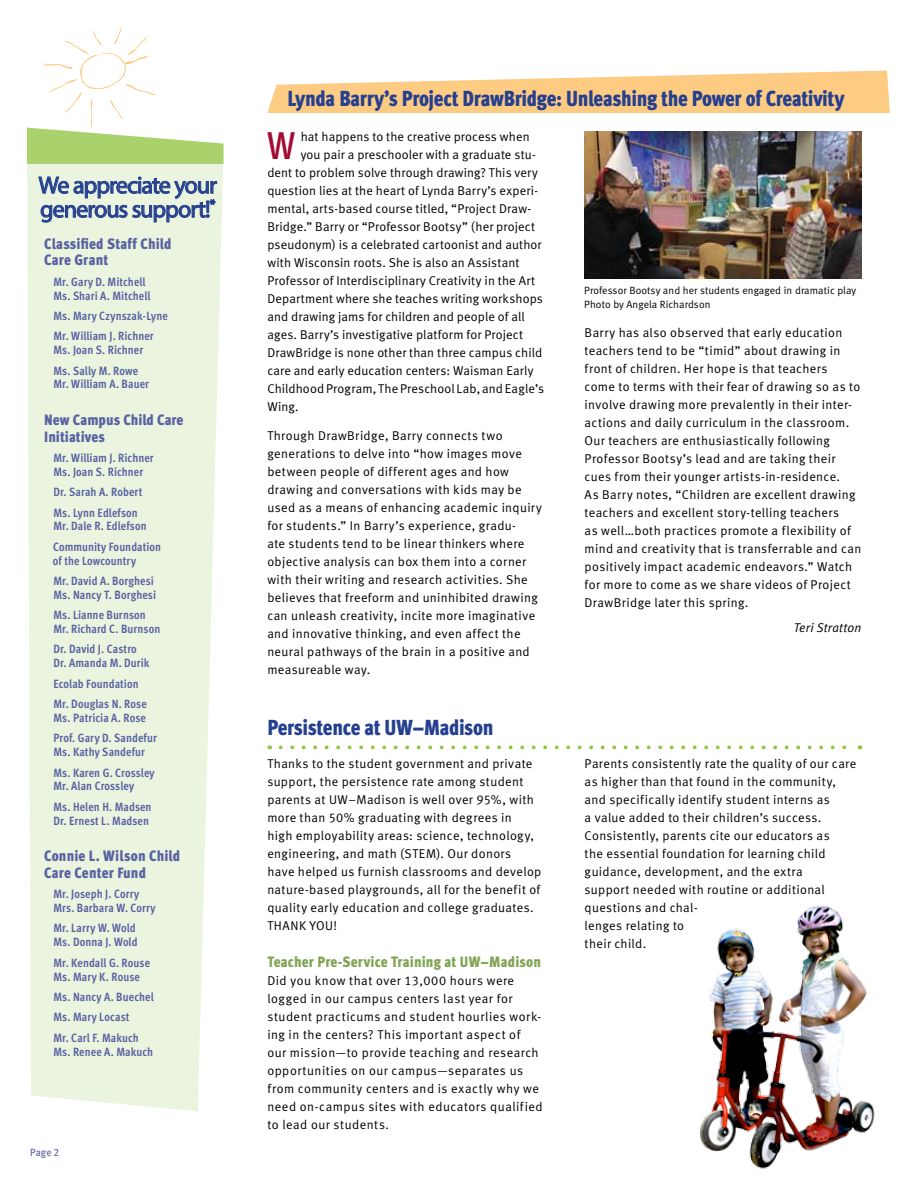
<style>
.page{position:relative;width:918px;height:1188px;background:#fff}
.page>*{position:absolute;margin:0;border:0;box-sizing:border-box;transform-origin:0 0}
.T1_Drop{font:38.85px "Meta Cond Medium LF";color:#a30b35}
.H2_Side_Bar{font:24px/24px "Myriad Pro";letter-spacing:-.04em;color:#25408f}
.H3_Inside_Head{font:21.75px "Meta Cond Black LF";letter-spacing:-.015em;color:#25408f}
.Donor_Category{font:15px/16.5px "Meta Cond Black LF";letter-spacing:.005em;color:#5962a2}
.Donor_Category-2{font:15px "Meta Cond Black LF";letter-spacing:.01em;color:#82a455}
.T1_Drop-2{font:12.75px/18px "Meta Normal LF";letter-spacing:.025em;color:#000}
.T1{font:12.75px/18px "Meta Normal LF";letter-spacing:.03em;color:#000}
.T1_no_drop{font:12.75px/18px "Meta Normal LF";letter-spacing:.04em;color:#000}
.T1_Drop-3{font:12.75px "Meta Normal LF";letter-spacing:.005em;color:#000}
.by_line{font:italic 12.75px "Meta Normal LF";letter-spacing:.01em;color:#000}
.Donor_name{font:12px/13.8px "Meta Cond Bold LF";letter-spacing:.005em;color:#5962a2}
.Photo_Caption{font:10.5px/13.5px "Meta Normal LF";letter-spacing:.01em;color:#000}
.S1{font:10.5px "Meta Medium LF";color:#6c70ab;scale:.95 1}
</style>
<div class="page">
<svg style="left:27px;top:164px;width:196px;height:947px;background:#ecf4e0"></svg>
<svg style="left:27px;top:27px;width:196px;height:137px"></svg>
<svg style="left:267px;top:70px;width:623px;height:43px"></svg>
<svg style="left:281px;top:746px;width:565px;height:3px"></svg>
<svg style="left:38px;top:173px;width:179px;height:51px;background:#bfcccc"></svg>
<img style="left:585px;top:132px;width:276px;height:147px">
<img style="left:700px;top:906px;width:175px;height:263px">
<p class="H2_Side_Bar" style="left:39px;top:173px;width:180px">We appreciate your generous support!<sup>*</sup></p>
<p class="Donor_Category" style="left:44px;top:235px;width:129px">Classified Staff Child<br>Care Grant</p>
<p class="Donor_name" style="left:53px;top:275px;width:99px">Mr. Gary D. Mitchell<br>Ms. Shari A. Mitchell</p>
<p class="Donor_name" style="left:53px;top:309px;width:116px">Ms. Mary Czynszak-Lyne</p>
<p class="Donor_name" style="left:53px;top:329px;width:102px">Mr. William J. Richner<br>Ms. Joan S. Richner</p>
<p class="Donor_name" style="left:53px;top:363px;width:97px">Ms. Sally M. Rowe<br>Mr. William A. Bauer</p>
<p class="Donor_Category" style="left:44px;top:412px;width:141px">New Campus Child Care<br>Initiatives</p>
<p class="Donor_name" style="left:53px;top:451px;width:102px">Mr. William J. Richner<br>Ms. Joan S. Richner</p>
<p class="Donor_name" style="left:53px;top:485px;width:91px">Dr. Sarah A. Robert</p>
<p class="Donor_name" style="left:53px;top:505px;width:95px">Ms. Lynn Edlefson<br>Mr. Dale R. Edlefson</p>
<p class="Donor_name" style="left:53px;top:540px;width:110px">Community Foundation of the Lowcountry</p>
<p class="Donor_name" style="left:53px;top:574px;width:104px">Mr. David A. Borghesi<br>Ms. Nancy T. Borghesi</p>
<p class="Donor_name" style="left:53px;top:608px;width:108px">Ms. Lianne Burnson<br>Mr. Richard C. Burnson</p>
<p class="Donor_name" style="left:53px;top:642px;width:98px">Dr. David J. Castro<br>Dr. Amanda M. Durik</p>
<p class="Donor_name" style="left:53px;top:677px;width:87px">Ecolab Foundation</p>
<p class="Donor_name" style="left:53px;top:697px;width:95px">Mr. Douglas N. Rose<br>Ms. Patricia A. Rose</p>
<p class="Donor_name" style="left:53px;top:731px;width:105px">Prof. Gary D. Sandefur<br>Ms. Kathy Sandefur</p>
<p class="Donor_name" style="left:53px;top:765px;width:103px">Ms. Karen G. Crossley<br>Mr. Alan Crossley</p>
<p class="Donor_name" style="left:53px;top:800px;width:100px">Ms. Helen H. Madsen<br>Dr. Ernest L. Madsen</p>
<p class="Donor_Category" style="left:44px;top:848px;width:138px">Connie L. Wilson Child<br>Care Center Fund</p>
<p class="Donor_name" style="left:53px;top:887px;width:104px">Mr. Joseph J. Corry<br>Mrs. Barbara W. Corry</p>
<p class="Donor_name" style="left:53px;top:921px;width:86px">Mr. Larry W. Wold<br>Ms. Donna J. Wold</p>
<p class="Donor_name" style="left:53px;top:956px;width:98px">Mr. Kendall G. Rouse<br>Ms. Mary K. Rouse</p>
<p class="Donor_name" style="left:53px;top:990px;width:102px">Ms. Nancy A. Buechel</p>
<p class="Donor_name" style="left:53px;top:1010px;width:78px">Ms. Mary Locast</p>
<p class="Donor_name" style="left:53px;top:1030px;width:101px">Mr. Carl F. Makuch<br>Ms. Renee A. Makuch</p>
<p class="S1" style="left:30px;top:1146px;width:32px">Page 2</p>
<p class="H3_Inside_Head" style="left:287px;top:86px;width:558px">Lynda Barry’s Project DrawBridge: Unleashing the Power of Creativity</p>
<p class="T1_Drop" style="left:267px;top:123px;width:29px">W</p>
<p class="T1_Drop-2" style="left:301px;top:128px;width:230px">hat happens to the creative process when</p>
<p class="T1_Drop-2" style="left:301px;top:146px;width:237px">you pair a preschooler with a graduate stu-</p>
<p class="T1_Drop-2" style="left:267px;top:164px;width:272px">dent to problem solve through drawing? This very</p>
<p class="T1_Drop-2" style="left:267px;top:182px;width:272px">question lies at the heart of Lynda Barry’s experi-</p>
<p class="T1_Drop-2" style="left:267px;top:200px;width:265px">mental, arts-based course titled, “Project Draw-</p>
<p class="T1_Drop-2" style="left:267px;top:218px;width:269px">Bridge.” Barry or “Professor Bootsy” (her project</p>
<p class="T1_Drop-2" style="left:267px;top:236px;width:276px">pseudonym) is a celebrated cartoonist and author</p>
<p class="T1_Drop-2" style="left:267px;top:254px;width:254px">with Wisconsin roots. She is also an Assistant</p>
<p class="T1_Drop-2" style="left:267px;top:272px;width:269px">Professor of Interdisciplinary Creativity in the Art</p>
<p class="T1_Drop-2" style="left:267px;top:290px;width:277px">Department where she teaches writing workshops</p>
<p class="T1_Drop-3" style="left:267px;top:309px;width:259px">and drawing jams for children and people of all</p>
<p class="T1_Drop-2" style="left:267px;top:326px;width:257px">ages. Barry’s investigative platform for Project</p>
<p class="T1_Drop-2" style="left:267px;top:344px;width:276px">DrawBridge is none other than three campus child</p>
<p class="T1_Drop-2" style="left:267px;top:362px;width:268px">care and early education centers: Waisman Early</p>
<p class="T1_Drop-2" style="left:267px;top:380px;width:278px">Childhood Program, The Preschool Lab, and Eagle’s</p>
<p class="T1_Drop-2" style="left:267px;top:398px;width:33px">Wing.</p>
<p class="T1" style="left:267px;top:426px;width:276px">Through DrawBridge, Barry connects two generations to delve into “how images move between people of different ages and how drawing and conversations with kids may be used as a means of enhancing academic inquiry for students.” In Barry’s experience, gradu-<br>ate students tend to be linear thinkers where objective analysis can box them into a corner with their writing and research activities. She believes that freeform and uninhibited drawing can unleash creativity, incite more imaginative and innovative thinking, and even affect the neural pathways of the brain in a positive and measureable way.</p>
<p class="H3_Inside_Head" style="left:267px;top:715px;width:228px">Persistence at UW–Madison</p>
<p class="T1_Drop-2" style="left:267px;top:755px;width:276px">Thanks to the student government and private support, the persistence rate among student parents at UW–Madison is well over 95%, with more than 50% graduating with degrees in<br>high employability areas: science, technology, engineering, and math (STEM). Our donors have helped us furnish classrooms and develop nature-based playgrounds, all for the benefit of quality early education and college graduates.<br>THANK YOU!</p>
<p class="Donor_Category-2" style="left:267px;top:953px;width:275px">Teacher Pre-Service Training at UW–Madison</p>
<p class="T1_no_drop" style="left:267px;top:971px;width:277px">Did you know that over 13,000 hours were logged in our campus centers last year for student practicums and student hourlies work&shy;ing in the centers? This important aspect of<br>our mission—to provide teaching and research opportunities on our campus—separates us from community centers and is exactly why we need on-campus sites with educators qualified to lead our students.</p>
<p class="Photo_Caption" style="left:584px;top:284px;width:273px">Professor Bootsy and her students engaged in dramatic play<br>Photo by Angela Richardson</p>
<p class="T1" style="left:585px;top:324px;width:278px">Barry has also observed that early education teachers tend to be “timid” about drawing in front of children. Her hope is that teachers<br>come to terms with their fear of drawing so as to involve drawing more prevalently in their inter&shy;actions and daily curriculum in the classroom.<br>Our teachers are enthusiastically following Professor Bootsy’s lead and are taking their cues from their younger artists-in-residence.<br>As Barry notes, “Children are excellent drawing teachers and excellent story-telling teachers<br>as well…both practices promote a flexibility of mind and creativity that is transferrable and can positively impact academic endeavors.” Watch for more to come as we share videos of Project DrawBridge later this spring.</p>
<p class="by_line" style="left:794px;top:620px;width:69px">Teri Stratton</p>
<p class="T1_Drop-2" style="left:585px;top:755px;width:273px">Parents consistently rate the quality of our care as higher than that found in the community, and specifically identify student interns as<br>a value added to their children’s success.<br>Consistently, parents cite our educators as<br>the essential foundation for learning child guidance, development, and the extra<br>support needed with routine or additional questions and chal-<br>lenges relating to<br>their child.</p>
</div>
